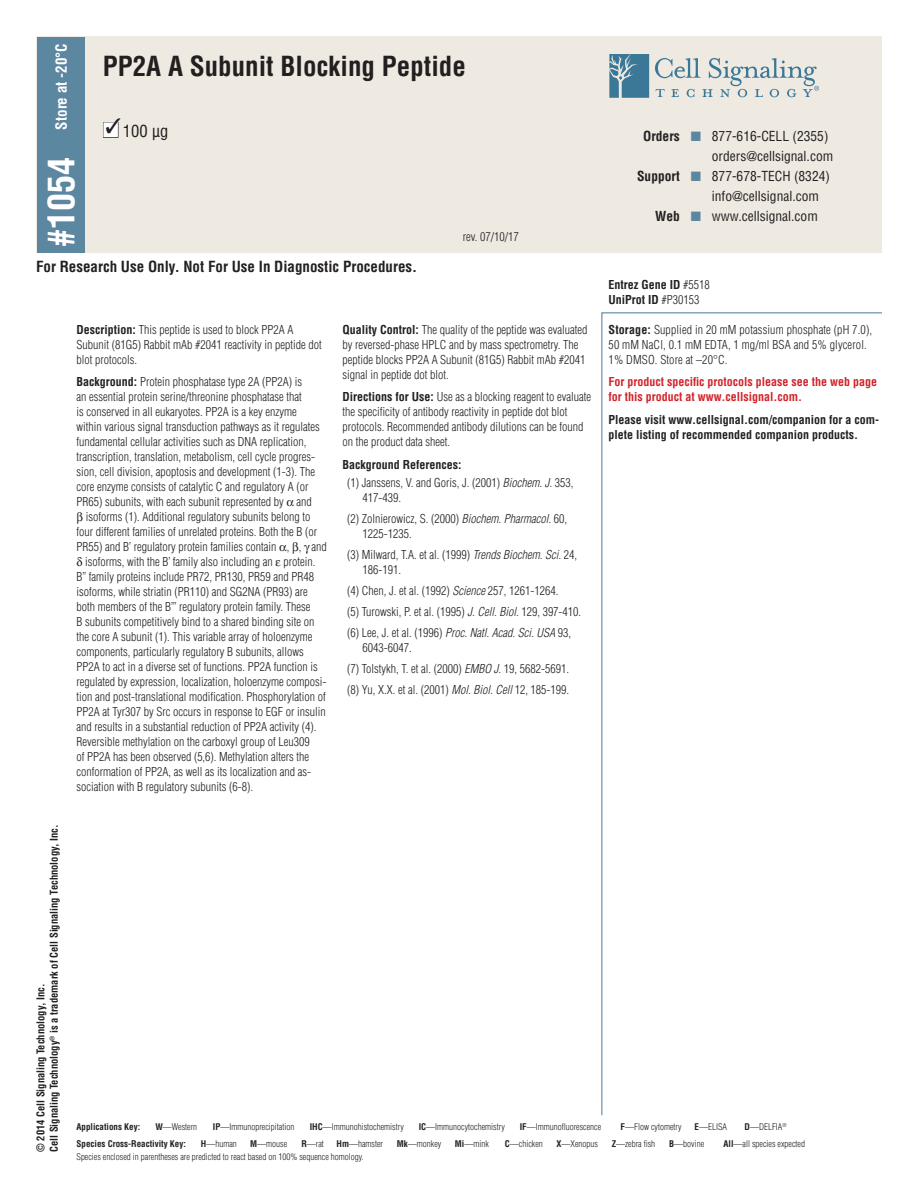
<style>
.page{position:relative;width:918px;height:1188px;background:#fff}
.page>*{position:absolute;margin:0;border:0;box-sizing:border-box;transform-origin:0 0}
.t1{font:700 condensed 36px "Helvetica";color:#fff}
.t2{font:700 condensed 27px "Helvetica";color:#231f20}
.t3{font:condensed 16.5px "Helvetica";color:#231f20}
.t4{font:700 condensed 15px "Helvetica";color:#231f20}
.t5{font:700 condensed 15px "Helvetica";color:#fff}
.t6{font:condensed 13.5px "Helvetica";color:#231f20}
.t7{font:300 condensed 12px/15px "Helvetica";color:#231f20}
.t8{font:700 condensed 12px/15px "Helvetica";color:#231f20}
.t9{font:700 condensed 12px/15px "Helvetica";color:#d1232a}
.t10{font:700 condensed 10.5px/13.5px "Helvetica";color:#231f20}
.t11{font:300 condensed 9px "Helvetica";color:#231f20}
.t12{font:700 condensed 9px "Helvetica";color:#231f20}
.s1{font-weight:700}
.s2{font-style:italic}
.s3{color:#5c87a1}
.s4{font-weight:300}
</style>
<div class="page">
<svg style="left:601px;top:312px;width:281px;height:804px"></svg>
<div style="left:37px;top:36px;width:845px;height:217px;background:#eee9e1"></div>
<div style="left:37px;top:37px;width:48px;height:216px;background:#5c87a1"></div>
<svg style="left:609px;top:54px;width:40px;height:44px"></svg>
<svg style="left:655px;top:58px;width:164px;height:39px"></svg>
<p class="t5" style="left:54px;top:130px;width:88px;rotate:-90deg">Store at -20°C</p>
<h2 class="t2" style="left:103px;top:53px;width:365px">PP2A A Subunit Blocking Peptide</h2>
<h3 class="t3" style="left:103px;top:123px;width:67px">■ 100 µg</h3>
<h1 class="t1" style="left:45px;top:247px;width:91px;rotate:-90deg">#1054</h1>
<p class="t4" style="left:36px;top:260px;width:383px">For Research Use Only. Not For Use In Diagnostic Procedures.</p>
<p class="t7" style="left:463px;top:230px;width:57px">rev. 07/10/17</p>
<p class="t7" style="left:76px;top:323px;width:247px"><span class="s1">Description:</span> This peptide is used to block PP2A A<br>Subunit (81G5) Rabbit mAb #2041 reactivity in peptide dot blot protocols.</p>
<p class="t7" style="left:76px;top:375px;width:227px"><span class="s1">Background:</span> Protein phosphatase type 2A (PP2A) is</p>
<p class="t7" style="left:76px;top:390px;width:227px">an essential protein serine/threonine phosphatase that</p>
<p class="t7" style="left:76px;top:405px;width:222px">is conserved in all eukaryotes. PP2A is a key enzyme</p>
<p class="t7" style="left:76px;top:420px;width:245px">within various signal transduction pathways as it regulates</p>
<p class="t7" style="left:76px;top:435px;width:231px">fundamental cellular activities such as DNA replication,</p>
<p class="t7" style="left:76px;top:450px;width:240px">transcription, translation, metabolism, cell cycle progres-</p>
<p class="t7" style="left:76px;top:465px;width:240px">sion, cell division, apoptosis and development (1-3). The</p>
<p class="t7" style="left:76px;top:480px;width:234px">core enzyme consists of catalytic C and regulatory A (or</p>
<p class="t7" style="left:76px;top:495px;width:237px">PR65) subunits, with each subunit represented by and</p>
<p class="t7" style="left:86px;top:510px;width:226px">isoforms (1). Additional regulatory subunits belong to</p>
<p class="t7" style="left:76px;top:525px;width:242px">four different families of unrelated proteins. Both the B (or</p>
<p class="t7" style="left:76px;top:540px;width:252px">PR55) and B’ regulatory protein families contain , , and</p>
<p class="t7" style="left:85px;top:555px;width:232px">isoforms, with the B’ family also including an protein.</p>
<p class="t7" style="left:76px;top:570px;width:239px">B’’ family proteins include PR72, PR130, PR59 and PR48</p>
<p class="t7" style="left:76px;top:585px;width:233px">isoforms, while striatin (PR110) and SG2NA (PR93) are</p>
<p class="t7" style="left:76px;top:600px;width:236px">both members of the B’’’ regulatory protein family. These</p>
<p class="t7" style="left:76px;top:615px;width:239px">B subunits competitively bind to a shared binding site on</p>
<p class="t7" style="left:76px;top:630px;width:237px">the core A subunit (1). This variable array of holoenzyme</p>
<p class="t7" style="left:76px;top:645px;width:229px">components, particularly regulatory B subunits, allows</p>
<p class="t7" style="left:76px;top:660px;width:243px">PP2A to act in a diverse set of functions. PP2A function is</p>
<p class="t7" style="left:76px;top:675px;width:251px">regulated by expression, localization, holoenzyme composi-</p>
<p class="t7" style="left:76px;top:690px;width:251px">tion and post-translational modification. Phosphorylation of</p>
<p class="t7" style="left:76px;top:705px;width:251px">PP2A at Tyr307 by Src occurs in response to EGF or insulin</p>
<p class="t7" style="left:76px;top:720px;width:241px">and results in a substantial reduction of PP2A activity (4).</p>
<p class="t7" style="left:76px;top:735px;width:235px">Reversible methylation on the carboxyl group of Leu309</p>
<p class="t7" style="left:76px;top:750px;width:234px">of PP2A has been observed (5,6). Methylation alters the</p>
<p class="t7" style="left:76px;top:765px;width:236px">conformation of PP2A, as well as its localization and as-</p>
<p class="t7" style="left:76px;top:780px;width:178px">sociation with B regulatory subunits (6-8).</p>
<p class="t7" style="left:342px;top:323px;width:247px"><span class="s1">Quality Control:</span> The quality of the peptide was evaluated by reversed-phase HPLC and by mass spectrometry. The peptide blocks PP2A A Subunit (81G5) Rabbit mAb #2041 signal in peptide dot blot.</p>
<p class="t7" style="left:342px;top:390px;width:250px"><span class="s1">Directions for Use:</span> Use as a blocking reagent to evaluate the specificity of antibody reactivity in peptide dot blot protocols. Recommended antibody dilutions can be found on the product data sheet.</p>
<p class="t7" style="left:347px;top:456px;width:228px;line-height:18px;text-indent:-5px"><span class="s1">Background References:<br></span>(1) Janssens, V. and Goris, J. (2001) <span class="s2">Biochem. J.</span> 353,</p>
<p class="t7" style="left:347px;top:488px;width:221px;line-height:21px;text-indent:15px">417-439.<br>(2) Zolnierowicz, S. (2000) <span class="s2">Biochem. Pharmacol.</span> 60,</p>
<p class="t7" style="left:347px;top:524px;width:231px;line-height:21px;text-indent:15px">1225-1235.<br>(3) Milward, T.A. et al. (1999) <span class="s2">Trends Biochem. Sci.</span> 24,</p>
<p class="t7" style="left:347px;top:560px;width:236px;line-height:21px;text-indent:15px">186-191.<br>(4) Chen, J. et al. (1992) <span class="s2">Science</span> 257, 1261-1264.<br>(5) Turowski, P. et al. (1995) <span class="s2">J. Cell. Biol.</span> 129, 397-410. (6) Lee, J. et al. (1996) <span class="s2">Proc. Natl. Acad. Sci. USA</span> 93,</p>
<p class="t7" style="left:347px;top:638px;width:224px;line-height:21px;text-indent:15px">6043-6047.<br>(7) Tolstykh, T. et al. (2000) <span class="s2">EMBO J.</span> 19, 5682-5691. (8) Yu, X.X. et al. (2001) <span class="s2">Mol. Biol. Cell</span> 12, 185-199.</p>
<p class="t6" style="left:643px;top:130px;width:187px"><span class="s1">Orders</span> <span class="s3">■</span> 877-616-CELL (2355)</p>
<p class="t6" style="left:712px;top:150px;width:123px">orders@cellsignal.com</p>
<p class="t6" style="left:637px;top:170px;width:194px"><span class="s1">Support</span> <span class="s3">■</span> 877-678-TECH (8324)</p>
<p class="t6" style="left:712px;top:190px;width:109px">info@cellsignal.com</p>
<p class="t6" style="left:655px;top:210px;width:164px"><span class="s1">Web</span> <span class="s3">■</span> www.cellsignal.com</p>
<p class="t8" style="left:609px;top:278px;width:103px">Entrez Gene ID <span class="s4">#5518<br></span>UniProt ID <span class="s4">#P30153</span></p>
<p class="t7" style="left:609px;top:323px;width:265px"><span class="s1">Storage:</span> Supplied in 20 mM potassium phosphate (pH 7.0),<br>50 mM NaCl, 0.1 mM EDTA, 1 mg/ml BSA and 5% glycerol.<br>1% DMSO. Store at –20°C.</p>
<p class="t9" style="left:609px;top:375px;width:270px">For product specific protocols please see the web page for this product at www.cellsignal.com.</p>
<p class="t8" style="left:609px;top:413px;width:272px">Please visit www.cellsignal.com/companion for a com&shy;plete listing of recommended companion products.</p>
<p class="t10" style="left:35px;top:1152px;width:329px;rotate:-90deg">© 2014 Cell Signaling Technology, Inc.<br>Cell Signaling Technology<sup>®</sup> is a trademark of Cell Signaling Technology, Inc.</p>
<p class="t12" style="left:77px;top:1122px;width:65px">Applications Key:</p>
<p class="t11" style="left:155px;top:1123px;width:43px"><span class="s1">W</span>—Western</p>
<p class="t11" style="left:213px;top:1123px;width:83px"><span class="s1">IP</span>—Immunoprecipitation</p>
<p class="t11" style="left:310px;top:1123px;width:96px"><span class="s1">IHC</span>—Immunohistochemistry</p>
<p class="t11" style="left:419px;top:1123px;width:88px"><span class="s1">IC</span>—Immunocytochemistry</p>
<p class="t11" style="left:520px;top:1123px;width:83px"><span class="s1">IF</span>—Immunofluorescence</p>
<p class="t11" style="left:621px;top:1123px;width:63px"><span class="s1">F</span>—Flow cytometry</p>
<p class="t11" style="left:695px;top:1123px;width:34px"><span class="s1">E</span>—ELISA</p>
<p class="t11" style="left:745px;top:1123px;width:44px"><span class="s1">D</span>—DELFIA<sup>®</sup></p>
<p class="t11" style="left:76px;top:1152px;width:289px">Species enclosed in parentheses are predicted to react based on 100% sequence homology.</p>
<p class="t12" style="left:76px;top:1139px;width:111px">Species Cross-Reactivity Key:</p>
<p class="t11" style="left:201px;top:1140px;width:37px"><span class="s1">H</span>—human</p>
<p class="t11" style="left:250px;top:1140px;width:38px"><span class="s1">M</span>—mouse</p>
<p class="t11" style="left:301px;top:1140px;width:24px"><span class="s1">R</span>—rat</p>
<p class="t11" style="left:337px;top:1140px;width:48px"><span class="s1">Hm</span>—hamster</p>
<p class="t11" style="left:397px;top:1140px;width:46px"><span class="s1">Mk</span>—monkey</p>
<p class="t11" style="left:455px;top:1140px;width:36px"><span class="s1">Mi</span>—mink</p>
<p class="t11" style="left:505px;top:1140px;width:39px"><span class="s1">C</span>—chicken</p>
<p class="t11" style="left:557px;top:1140px;width:43px"><span class="s1">X</span>—Xenopus</p>
<p class="t11" style="left:612px;top:1140px;width:45px"><span class="s1">Z</span>—zebra fish</p>
<p class="t11" style="left:669px;top:1140px;width:36px"><span class="s1">B</span>—bovine</p>
<p class="t11" style="left:724px;top:1140px;width:83px"><span class="s1">All</span>—all species expected</p>
</div>
